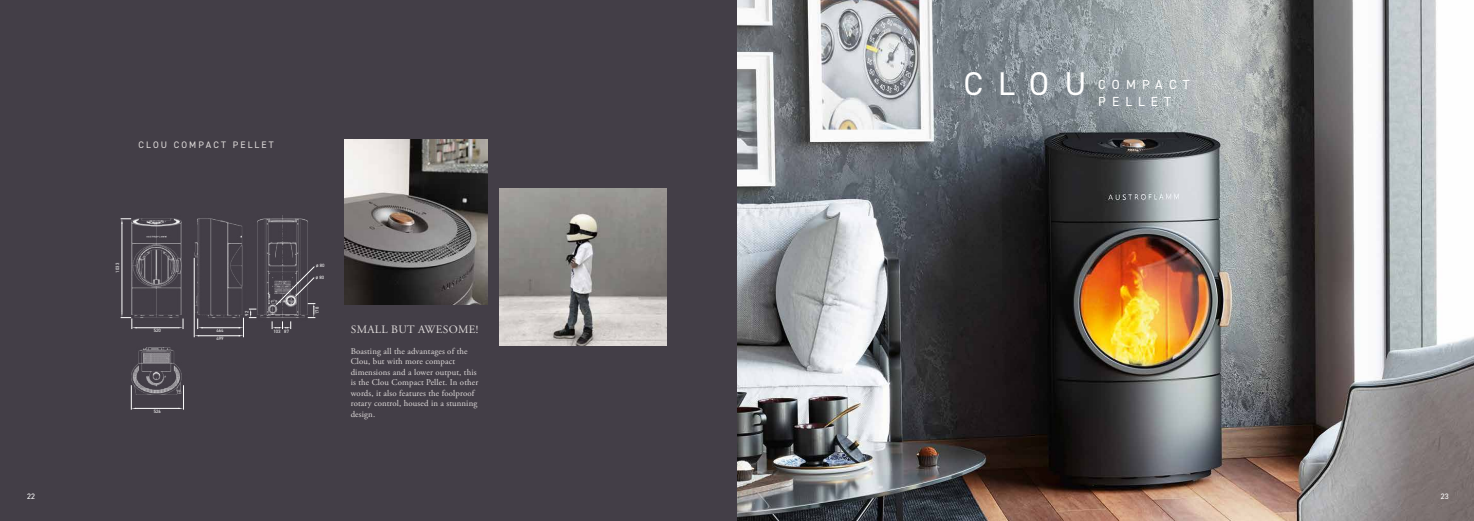
<style>
.page{position:relative;width:1474px;height:521px;background:#fff}
.page>*{position:absolute;margin:0;border:0;box-sizing:border-box;transform-origin:0 0}
.t1{font:32.9px "DIN2014";color:#fff}
.t2{font:13.21px/17.6px "DIN2014";letter-spacing:.465em;color:#fff}
.t3{font:11.38px "Adobe Garamond Pro";letter-spacing:.03em;color:#e1dddc}
.t4{font:9.45px "DIN2014";letter-spacing:.23em;color:#e1dddc}
.t5{font:8.75px/10.5px "Adobe Garamond Pro";letter-spacing:.015em;color:#e1dddc}
.t6{font:7.88px "DIN2014";color:#fff}
.t7{font:4.73px "DIN2014";letter-spacing:.015em;color:#fff}
</style>
<div class="page">
<div style="left:0;top:0;width:737px;height:521px;background:#433e47"></div>
<img style="left:131px;top:216px;width:177px;height:178px">
<hr style="left:136px;top:328px;width:42px;height:1px;background:#fff">
<hr style="left:122px;top:222px;width:1px;height:90px;background:#fff">
<hr style="left:198px;top:336px;width:42px;height:1px;background:#fff">
<hr style="left:201px;top:328px;width:39px;height:1px;background:#fff">
<hr style="left:136px;top:408px;width:43px;height:1px;background:#fff">
<svg style="left:121px;top:219px;width:10px;height:5px"></svg>
<hr style="left:194px;top:258px;width:1px;height:79px;background:#fff">
<svg style="left:131px;top:385px;width:5px;height:25px"></svg>
<svg style="left:178px;top:318px;width:6px;height:11px"></svg>
<svg style="left:121px;top:312px;width:15px;height:17px"></svg>
<svg style="left:197px;top:318px;width:6px;height:11px"></svg>
<svg style="left:239px;top:309px;width:17px;height:28px"></svg>
<svg style="left:178px;top:385px;width:6px;height:25px"></svg>
<svg style="left:272px;top:266px;width:43px;height:63px"></svg>
<img style="left:500px;top:189px;width:166px;height:156px">
<img style="left:345px;top:139px;width:143px;height:166px">
<img style="left:737px;top:0;width:736px;height:521px">
<p class="t4" style="left:139px;top:138px;width:136px">CLOU COMPACT PELLET</p>
<p class="t7" style="left:115px;top:272px;width:11px;rotate:-90deg">1033</p>
<p class="t7" style="left:154px;top:327px;width:9px">520</p>
<p class="t7" style="left:154px;top:408px;width:9px">526</p>
<p class="t7" style="left:244px;top:316px;width:6px;rotate:-90deg">92</p>
<p class="t7" style="left:216px;top:327px;width:9px">464</p>
<p class="t7" style="left:273px;top:328px;width:17px">103 87</p>
<p class="t7" style="left:216px;top:335px;width:9px">499</p>
<p class="t7" style="left:316px;top:262px;width:10px">ø 80</p>
<p class="t7" style="left:316px;top:274px;width:10px">ø 80</p>
<p class="t7" style="left:314px;top:314px;width:9px;rotate:-90deg">178</p>
<h3 class="t3" style="left:351px;top:322px;width:129px">SMALL BUT AWESOME!</h3>
<p class="t5" style="left:351px;top:346px;width:129px">Boasting all the advantages of the<br>Clou, but with more compact dimensions and a lower output, this is the Clou Compact Pellet. In other words, it also features the foolproof rotary control, housed in a stunning design.</p>
<h1 class="t1" style="left:963px;top:63px;width:124px">CLOU</h1>
<h2 class="t2" style="left:1098px;top:75px;width:93px">COMPACT<br>PELLET</h2>
<p class="t6" style="left:27px;top:491px;width:9px">22</p>
<p class="t6" style="left:1440px;top:491px;width:9px">23</p>
</div>
